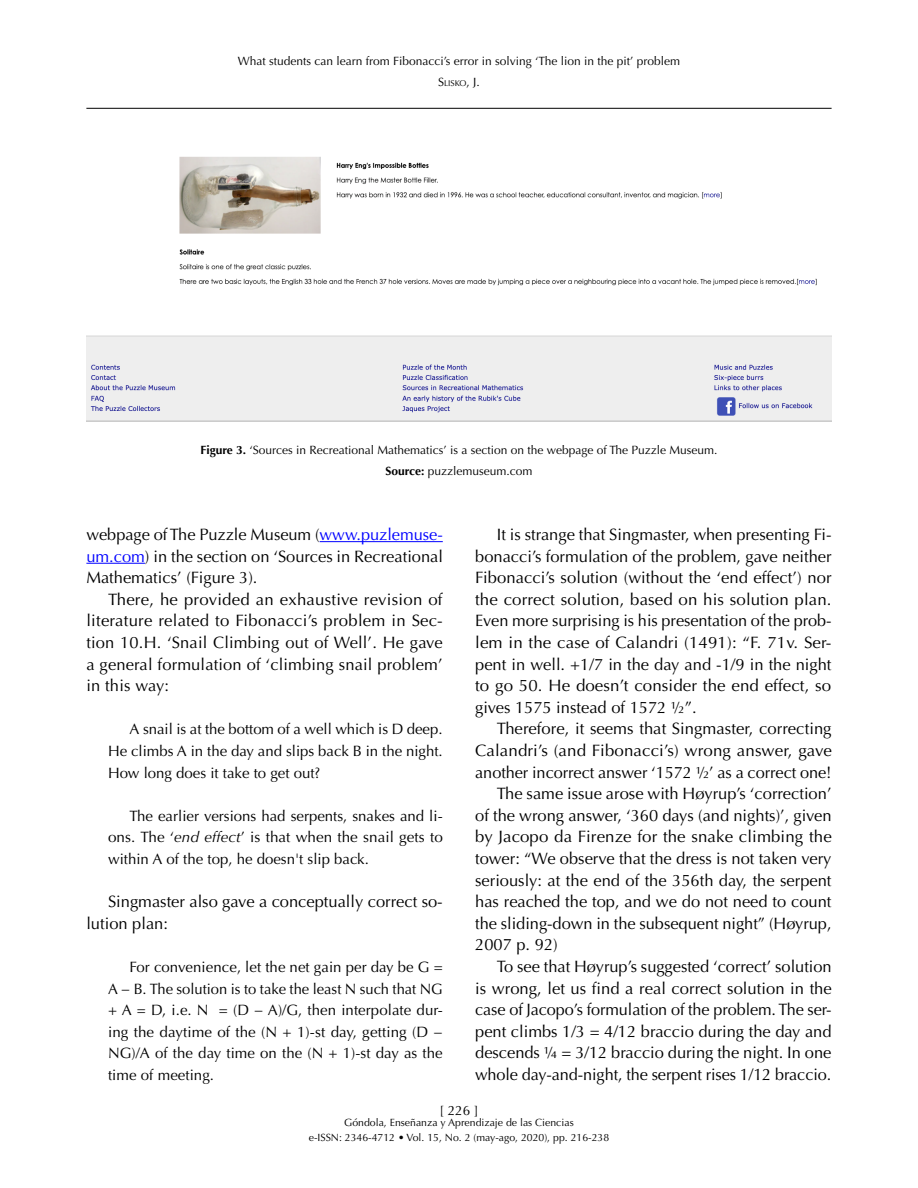
<style>
.page{position:relative;width:918px;height:1188px;background:#fff}
.page>*{position:absolute;margin:0;border:0;box-sizing:border-box;transform-origin:0 0}
.t1{font:16.5px/21.6px "Optima LT Std";color:#000;text-align:justify}
.t2{font:15px/21.6px "Optima LT Std";color:#000;text-align:justify}
.t3{font:13.5px "Optima LT Std";color:#000}
.t4{font:12px/21.6px "Optima LT Std";color:#000;text-align:center}
.t5{font:10.5px/15px "Optima LT Std";color:#000;text-align:center}
.t6{font:8.4px "Optima LT Std";color:#000}
.s1{font-size:12px}
.s2{font-weight:700}
.s3{color:#00f}
.s4{font-style:italic}
</style>
<div class="page">
<hr style="left:86px;top:108px;width:746px;height:1px;background:#000">
<hr style="left:320px;top:541px;width:123px;height:1px;background:#00f">
<hr style="left:86px;top:563px;width:59px;height:1px;background:#00f">
<img style="left:86px;top:156px;width:746px;height:266px">
<p class="t4" style="left:238px;top:50px;width:444px">What students can learn from Fibonacci’s error in solving ‘The lion in the pit’ problem</p>
<p class="t6" style="left:438px;top:79px;width:43px"><span class="s1">S</span>lisko<span class="s1">, J.</span></p>
<p class="t4" style="left:200px;top:439px;width:519px"><span class="s2">Figure 3.</span> ‘Sources in Recreational Mathematics’ is a section on the webpage of The Puzzle Museum.<br><span class="s2">Source:</span> puzzlemuseum.com</p>
<p class="t1" style="left:86px;top:524px;width:358px">webpage of The Puzzle Museum (<span class="s3">www.puzlemuse&shy;um.com</span>) in the section on ‘Sources in Recreational Mathematics’ (Figure 3).</p>
<p class="t1" style="left:86px;top:589px;width:358px;text-indent:22px">There, he provided an exhaustive revision of literature related to Fibonacci’s problem in Sec&shy;tion 10.H. ‘Snail Climbing out of Well’. He gave a general formulation of ‘climbing snail problem’ in this way:</p>
<p class="t2" style="left:108px;top:719px;width:336px;text-indent:22px">A snail is at the bottom of a well which is D deep.<br>He climbs A in the day and slips back B in the night.<br>How long does it take to get out?</p>
<p class="t2" style="left:108px;top:805px;width:336px;text-indent:22px">The earlier versions had serpents, snakes and li&shy;ons. The ‘<span class="s4">end effect</span>’ is that when the snail gets to within A of the top, he doesn't slip back.</p>
<p class="t1" style="left:86px;top:891px;width:358px;text-indent:22px">Singmaster also gave a conceptually correct so&shy;lution plan:</p>
<p class="t2" style="left:108px;top:956px;width:336px;text-indent:22px">For convenience, let the net gain per day be G = A − B. The solution is to take the least N such that NG + A = D, i.e. N = (D − A)/G, then interpolate dur&shy;ing the daytime of the (N + 1)‑st day, getting (D − NG)/A of the day time on the (N + 1)-st day as the time of meeting.</p>
<p class="t1" style="left:475px;top:524px;width:358px;text-indent:22px">It is strange that Singmaster, when presenting Fi&shy;bonacci’s formulation of the problem, gave neither Fibonacci’s solution (without the ‘end effect’) nor the correct solution, based on his solution plan.<br>Even more surprising is his presentation of the prob&shy;lem in the case of Calandri (1491): “F. 71v. Ser&shy;pent in well. +1/7 in the day and -1/9 in the night to go 50. He doesn’t consider the end effect, so gives 1575 instead of 1572 ½”.</p>
<p class="t1" style="left:497px;top:718px;width:336px">Therefore, it seems that Singmaster, correcting</p>
<p class="t1" style="left:475px;top:740px;width:358px">Calandri’s (and Fibonacci’s) wrong answer, gave</p>
<p class="t1" style="left:475px;top:761px;width:358px">another incorrect answer ‘1572 ½’ as a correct one!</p>
<p class="t1" style="left:497px;top:783px;width:336px">The same issue arose with Høyrup’s ‘correction’</p>
<p class="t1" style="left:475px;top:805px;width:358px">of the wrong answer, ‘360 days (and nights)’, given</p>
<p class="t1" style="left:475px;top:826px;width:358px">by Jacopo da Firenze for the snake climbing the</p>
<p class="t1" style="left:475px;top:848px;width:358px">tower: “We observe that the dress is not taken very</p>
<p class="t1" style="left:475px;top:869px;width:358px">seriously: at the end of the 356th day, the serpent</p>
<p class="t1" style="left:475px;top:891px;width:358px">has reached the top, and we do not need to count</p>
<p class="t1" style="left:475px;top:913px;width:358px">the sliding-down in the subsequent night” (Høyrup,</p>
<p class="t1" style="left:475px;top:934px;width:84px">2007 p. 92)</p>
<p class="t1" style="left:497px;top:956px;width:336px">To see that Høyrup’s suggested ‘correct’ solution</p>
<p class="t1" style="left:475px;top:977px;width:358px">is wrong, let us find a real correct solution in the</p>
<p class="t1" style="left:475px;top:999px;width:358px">case of Jacopo’s formulation of the problem. The ser-</p>
<p class="t1" style="left:475px;top:1021px;width:358px">pent climbs 1/3 = 4/12 braccio during the day and</p>
<p class="t1" style="left:475px;top:1042px;width:358px">descends ¼ = 3/12 braccio during the night. In one</p>
<p class="t1" style="left:475px;top:1064px;width:358px">whole day-and-night, the serpent rises 1/12 braccio.</p>
<p class="t3" style="left:439px;top:1103px;width:41px">[ 226 ]</p>
<p class="t5" style="left:309px;top:1115px;width:302px">Góndola, Enseñanza y Aprendizaje de las Ciencias<br>e-ISSN: 2346-4712 • Vol. 15, No. 2 (may-ago, 2020), pp. 216-238</p>
</div>
